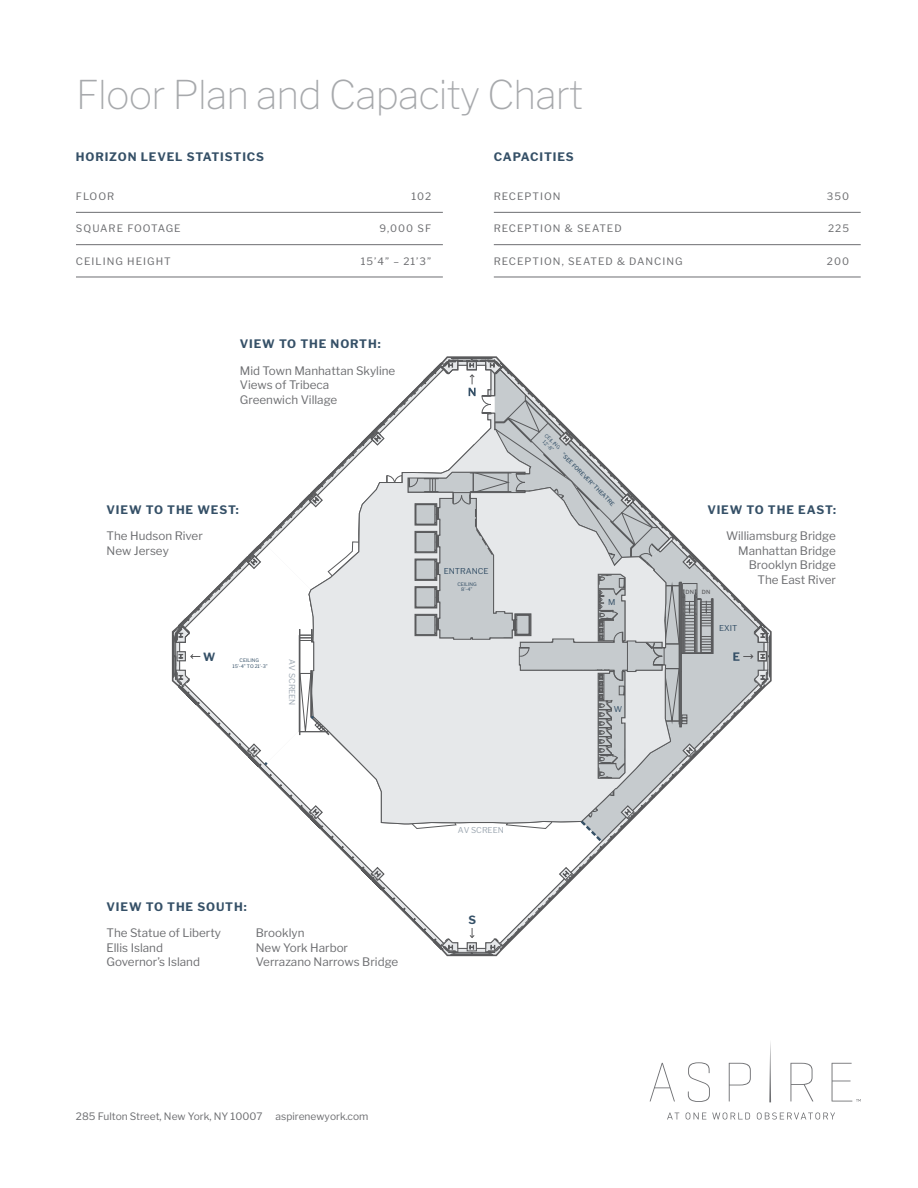
<style>
.page{position:relative;width:918px;height:1188px;background:#fff}
.page>*{position:absolute;margin:0;border:0;box-sizing:border-box;transform-origin:0 0}
.t1{font:100 39.3px "Libre Franklin";letter-spacing:-.02em;color:#a7a9ac}
.t2{font:11.7px/14.5px "Libre Franklin";color:#6d6e71}
.t3{font:700 11.7px "Libre Franklin";letter-spacing:.075em;color:#355067}
.t4{font:700 11.25px "Libre Franklin";color:#355067}
.t5{font:10.2px "Libre Franklin";letter-spacing:.1em;color:#6d6e71}
.t6{font:10.2px "Libre Franklin";color:#6d6e71}
.t7{font:8.1px "Libre Franklin";color:#9ea8b2}
.t8{font:8.1px "Libre Franklin";color:#355067}
.t9{font:500 5.7px "Libre Franklin";color:#355067}
.t10{font:500 5.7px "Libre Franklin";color:#59595b}
.t11{font:4.8px/5.8px "Libre Franklin";color:#355067;text-align:center}
</style>
<div class="page">
<svg style="left:173px;top:358px;width:598px;height:597px"></svg>
<hr style="left:76px;top:212px;width:367px;height:1px;background:#6d6e71">
<hr style="left:76px;top:244px;width:367px;height:1px;background:#6d6e71">
<hr style="left:76px;top:277px;width:367px;height:1px;background:#6d6e71">
<hr style="left:494px;top:212px;width:367px;height:1px;background:#6d6e71">
<hr style="left:494px;top:244px;width:367px;height:1px;background:#6d6e71">
<hr style="left:494px;top:277px;width:367px;height:1px;background:#6d6e71">
<svg style="left:769px;top:1042px;width:2px;height:60px"></svg>
<svg style="left:650px;top:1063px;width:25px;height:39px"></svg>
<svg style="left:688px;top:1062px;width:22px;height:40px"></svg>
<svg style="left:729px;top:1063px;width:22px;height:39px"></svg>
<svg style="left:790px;top:1063px;width:23px;height:39px"></svg>
<svg style="left:667px;top:1113px;width:12px;height:6px"></svg>
<svg style="left:686px;top:1112px;width:20px;height:8px"></svg>
<svg style="left:712px;top:1112px;width:38px;height:8px"></svg>
<svg style="left:757px;top:1112px;width:78px;height:8px"></svg>
<svg style="left:832px;top:1063px;width:29px;height:39px"></svg>
<h1 class="t1" style="left:76px;top:71px;width:509px">Floor Plan and Capacity Chart</h1>
<p class="t3" style="left:76px;top:150px;width:190px">HORIZON LEVEL STATISTICS</p>
<p class="t5" style="left:76px;top:190px;width:40px">FLOOR</p>
<p class="t5" style="left:411px;top:190px;width:21px">102</p>
<p class="t5" style="left:76px;top:222px;width:106px">SQUARE FOOTAGE</p>
<p class="t5" style="left:379px;top:222px;width:53px">9,000 SF</p>
<p class="t5" style="left:76px;top:255px;width:96px">CEILING HEIGHT</p>
<p class="t5" style="left:361px;top:255px;width:72px">15’4” – 21’3”</p>
<p class="t3" style="left:494px;top:150px;width:81px">CAPACITIES</p>
<p class="t5" style="left:494px;top:190px;width:68px">RECEPTION</p>
<p class="t5" style="left:827px;top:190px;width:24px">350</p>
<p class="t5" style="left:494px;top:222px;width:129px">RECEPTION &amp; SEATED</p>
<p class="t5" style="left:828px;top:222px;width:22px">225</p>
<p class="t5" style="left:494px;top:255px;width:190px">RECEPTION, SEATED &amp; DANCING</p>
<p class="t5" style="left:827px;top:255px;width:24px">200</p>
<p class="t3" style="left:240px;top:337px;width:142px">VIEW TO THE NORTH:</p>
<p class="t2" style="left:240px;top:363px;width:157px">Mid Town Manhattan Skyline<br>Views of Tribeca<br>Greenwich Village</p>
<p class="t3" style="left:107px;top:502px;width:134px">VIEW TO THE WEST:</p>
<p class="t2" style="left:107px;top:529px;width:98px">The Hudson River<br>New Jersey</p>
<p class="t4" style="left:203px;top:650px;width:14px">W</p>
<p class="t11" style="left:240px;top:657px;width:21px">CEILING</p>
<p class="t7" style="left:297px;top:659px;width:48px;rotate:90deg">AV SCREEN</p>
<p class="t11" style="left:232px;top:663px;width:37px">15’-4” TO 21’-3”</p>
<p class="t3" style="left:107px;top:900px;width:142px">VIEW TO THE SOUTH:</p>
<p class="t2" style="left:107px;top:926px;width:116px">The Statue of Liberty<br>Ellis Island<br>Governor’s Island</p>
<p class="t2" style="left:256px;top:926px;width:144px">Brooklyn<br>New York Harbor<br>Verrazano Narrows Bridge</p>
<p class="t8" style="left:444px;top:566px;width:46px">ENTRANCE</p>
<p class="t11" style="left:457px;top:581px;width:21px">CEILING<br>8’-4”</p>
<p class="t11" style="left:548px;top:433px;width:21px;rotate:44deg">CEILING<br>12’-8”</p>
<p class="t9" style="left:565px;top:452px;width:74px;rotate:45deg">"SEE FOREVER" THEATRE</p>
<p class="t8" style="left:608px;top:597px;width:9px">M</p>
<p class="t8" style="left:614px;top:704px;width:10px">W</p>
<p class="t7" style="left:458px;top:825px;width:48px">AV SCREEN</p>
<p class="t4" style="left:468px;top:914px;width:9px">S</p>
<p class="t6" style="left:76px;top:1110px;width:188px">285 Fulton Street, New York, NY 10007</p>
<p class="t6" style="left:276px;top:1110px;width:94px">aspirenewyork.com</p>
<p class="t3" style="left:707px;top:502px;width:130px">VIEW TO THE EAST:</p>
<p class="t2" style="left:726px;top:529px;width:111px;text-align:right">Williamsburg Bridge<br>Manhattan Bridge<br>Brooklyn Bridge<br>The East River</p>
<p class="t10" style="left:686px;top:588px;width:10px">DN</p>
<p class="t10" style="left:702px;top:588px;width:10px">DN</p>
<p class="t8" style="left:719px;top:623px;width:20px">EXIT</p>
</div>
